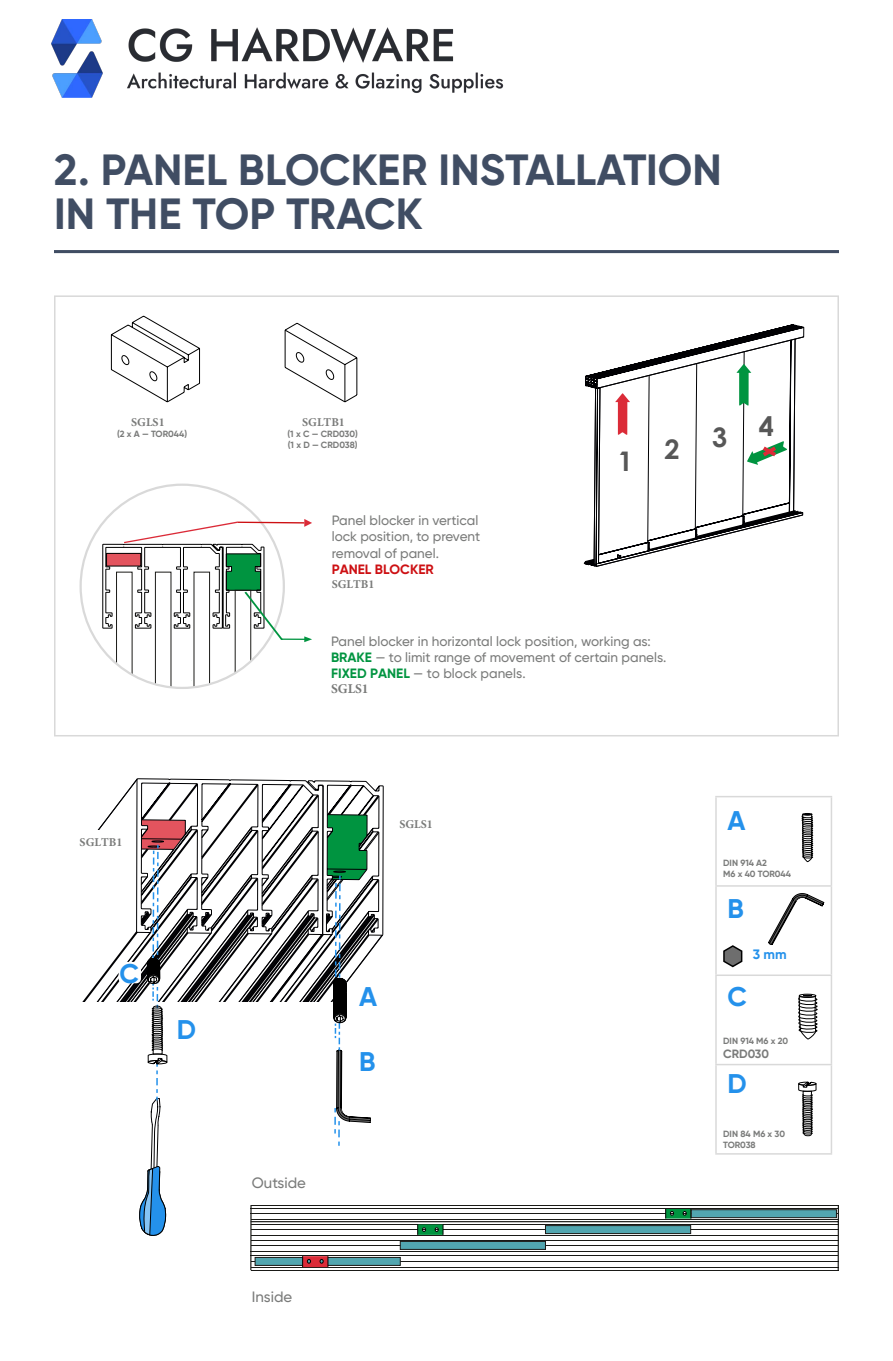
<style>
.page{position:relative;width:893px;height:1361px;background:#fff}
.page>*{position:absolute;margin:0;border:0;box-sizing:border-box;transform-origin:0 0}
.t1{font:700 43.65px/43.7px "Gilroy";letter-spacing:-.005em;color:#404d63}
.t2{font:700 27px "Gilroy";color:#2491eb}
.t3{font:700 27px "Century Gothic";color:#575757}
.t4{font:500 15px "Gilroy";color:#7a7b7a}
.t5{font:700 13.65px "Gilroy";color:#2491eb}
.t6{font:500 13.5px/16px "Gilroy";color:#7a7b7a}
.t7{font:700 13.5px "Gilroy";color:#cd1013}
.t8{font:700 13.5px "Minion Pro";color:#7a7b7a}
.t9{font:700 12px "Minion Pro";color:#7a7b7a}
.t10{font:700 12px "Gilroy";color:#7a7b7a}
.t11{font:700 9px/10.8px "Gilroy";color:#7a7b7a}
.s1{font-weight:700;color:#009440}
</style>
<div class="page">
<hr style="left:715px;top:796px;width:117px;height:1px;background:#d9d9d9">
<hr style="left:715px;top:797px;width:2px;height:88px;background:#d9d9d9">
<hr style="left:831px;top:797px;width:1px;height:88px;background:#d9d9d9">
<hr style="left:715px;top:885px;width:117px;height:1px;background:#d9d9d9">
<hr style="left:715px;top:886px;width:2px;height:88px;background:#d9d9d9">
<hr style="left:831px;top:886px;width:1px;height:88px;background:#d9d9d9">
<hr style="left:715px;top:974px;width:117px;height:2px;background:#d9d9d9">
<hr style="left:715px;top:976px;width:2px;height:88px;background:#d9d9d9">
<hr style="left:831px;top:976px;width:1px;height:88px;background:#d9d9d9">
<hr style="left:715px;top:1064px;width:117px;height:1px;background:#d9d9d9">
<hr style="left:715px;top:1065px;width:2px;height:88px;background:#d9d9d9">
<hr style="left:831px;top:1065px;width:1px;height:88px;background:#d9d9d9">
<hr style="left:715px;top:1153px;width:117px;height:1px;background:#d9d9d9">
<hr style="left:54px;top:250px;width:785px;height:3px;background:#404d63">
<svg style="left:110px;top:315px;width:248px;height:88px"></svg>
<svg style="left:102px;top:519px;width:210px;height:169px"></svg>
<svg style="left:733px;top:325px;width:71px;height:191px"></svg>
<svg style="left:593px;top:339px;width:210px;height:228px"></svg>
<svg style="left:584px;top:364px;width:219px;height:202px"></svg>
<svg style="left:83px;top:779px;width:300px;height:222px"></svg>
<svg style="left:141px;top:781px;width:238px;height:220px"></svg>
<div style="left:55px;top:830px;width:76px;height:30px;background:#fff"></div>
<svg style="left:327px;top:814px;width:44px;height:331px"></svg>
<svg style="left:139px;top:820px;width:46px;height:416px"></svg>
<div style="left:119px;top:962px;width:22px;height:21px;background:#fff;border-radius:5px"></div>
<hr style="left:251px;top:1261px;width:587px;height:1px;background:#1a1a17">
<hr style="left:251px;top:1229px;width:587px;height:1px;background:#1a1a17">
<hr style="left:251px;top:1204px;width:587px;height:1px;background:#1a1a17">
<hr style="left:251px;top:1213px;width:587px;height:1px;background:#1a1a17">
<hr style="left:251px;top:1223px;width:587px;height:1px;background:#1a1a17">
<hr style="left:251px;top:1234px;width:587px;height:1px;background:#1a1a17">
<hr style="left:251px;top:1239px;width:587px;height:1px;background:#1a1a17">
<hr style="left:251px;top:1245px;width:587px;height:1px;background:#1a1a17">
<hr style="left:250px;top:1250px;width:588px;height:1px;background:#1a1a17">
<hr style="left:251px;top:1255px;width:587px;height:1px;background:#1a1a17">
<hr style="left:251px;top:1266px;width:587px;height:1px;background:#1a1a17">
<hr style="left:251px;top:1269px;width:587px;height:1px;background:#1a1a17">
<hr style="left:838px;top:1205px;width:1px;height:65px;background:#1a1a17">
<hr style="left:251px;top:1221px;width:587px;height:1px;background:#1a1a17">
<svg style="left:665px;top:1208px;width:27px;height:10px"></svg>
<hr style="left:250px;top:1205px;width:2px;height:65px;background:#1a1a17">
<svg style="left:417px;top:1224px;width:27px;height:11px"></svg>
<hr style="left:251px;top:1207px;width:587px;height:1px;background:#1a1a17">
<hr style="left:251px;top:1218px;width:587px;height:1px;background:#1a1a17">
<div style="left:691px;top:1209px;width:146px;height:9px;background:#52a6b0;border:1px solid #1a1a17"></div>
<div style="left:545px;top:1225px;width:146px;height:9px;background:#52a6b0;border:1px solid #1a1a17"></div>
<div style="left:400px;top:1241px;width:146px;height:8px;background:#52a6b0;border:1px solid #1a1a17"></div>
<div style="left:255px;top:1257px;width:146px;height:8px;background:#52a6b0;border:1px solid #1a1a17"></div>
<svg style="left:302px;top:1256px;width:27px;height:11px"></svg>
<div style="left:54px;top:295px;width:785px;height:441px;border:2px solid #d9d9d9"></div>
<svg style="left:768px;top:893px;width:56px;height:52px"></svg>
<svg style="left:723px;top:945px;width:20px;height:23px"></svg>
<svg style="left:798px;top:993px;width:20px;height:143px"></svg>
<svg style="left:801px;top:813px;width:13px;height:49px"></svg>
<img style="left:51px;top:20px;width:453px;height:78px">
<h1 class="t1" style="left:54px;top:148px;width:669px">2. PANEL BLOCKER INSTALLATION<br>IN THE TOP TRACK</h1>
<p class="t9" style="left:131px;top:414px;width:35px">SGLS1</p>
<p class="t11" style="left:117px;top:428px;width:72px">(2 x A — TOR044)</p>
<p class="t9" style="left:80px;top:834px;width:44px">SGLTB1</p>
<h2 class="t2" style="left:119px;top:956px;width:21px">C</h2>
<h2 class="t2" style="left:177px;top:1012px;width:21px">D</h2>
<p class="t9" style="left:302px;top:414px;width:44px">SGLTB1</p>
<p class="t11" style="left:288px;top:428px;width:72px">(1 x C — CRD030) (1 x D — CRD038)</p>
<p class="t6" style="left:332px;top:512px;width:150px">Panel blocker in vertical lock position, to prevent removal of panel.</p>
<p class="t7" style="left:332px;top:560px;width:104px">PANEL BLOCKER</p>
<p class="t9" style="left:332px;top:576px;width:44px">SGLTB1</p>
<h2 class="t3" style="left:618px;top:441px;width:17px">1</h2>
<h2 class="t3" style="left:665px;top:417px;width:111px">234</h2>
<p class="t6" style="left:331px;top:633px;width:337px">Panel blocker in horizontal lock position, working as:<br><span class="s1">BRAKE</span> — to limit range of movement of certain panels.<br><span class="s1">FIXED PANEL</span> — to block panels.</p>
<p class="t8" style="left:331px;top:679px;width:39px">SGLS1</p>
<p class="t9" style="left:399px;top:816px;width:35px">SGLS1</p>
<p class="t4" style="left:252px;top:1173px;width:56px">Outside</p>
<p class="t4" style="left:252px;top:1287px;width:42px">Inside</p>
<h2 class="t2" style="left:359px;top:979px;width:20px">A</h2>
<h2 class="t2" style="left:359px;top:1044px;width:18px">B</h2>
<h2 class="t2" style="left:728px;top:804px;width:20px">A</h2>
<p class="t11" style="left:723px;top:857px;width:69px">DIN 914 A2<br>M6 x 40 TOR044</p>
<h2 class="t2" style="left:728px;top:892px;width:18px">B</h2>
<p class="t5" style="left:753px;top:946px;width:35px">3 mm</p>
<h2 class="t2" style="left:728px;top:979px;width:21px">C</h2>
<p class="t11" style="left:723px;top:1035px;width:66px">DIN 914 M6 x 20</p>
<p class="t10" style="left:723px;top:1046px;width:47px">CRD030</p>
<h2 class="t2" style="left:728px;top:1066px;width:21px">D</h2>
<p class="t11" style="left:723px;top:1129px;width:63px">DIN 84 M6 x 30<br>TOR038</p>
</div>
